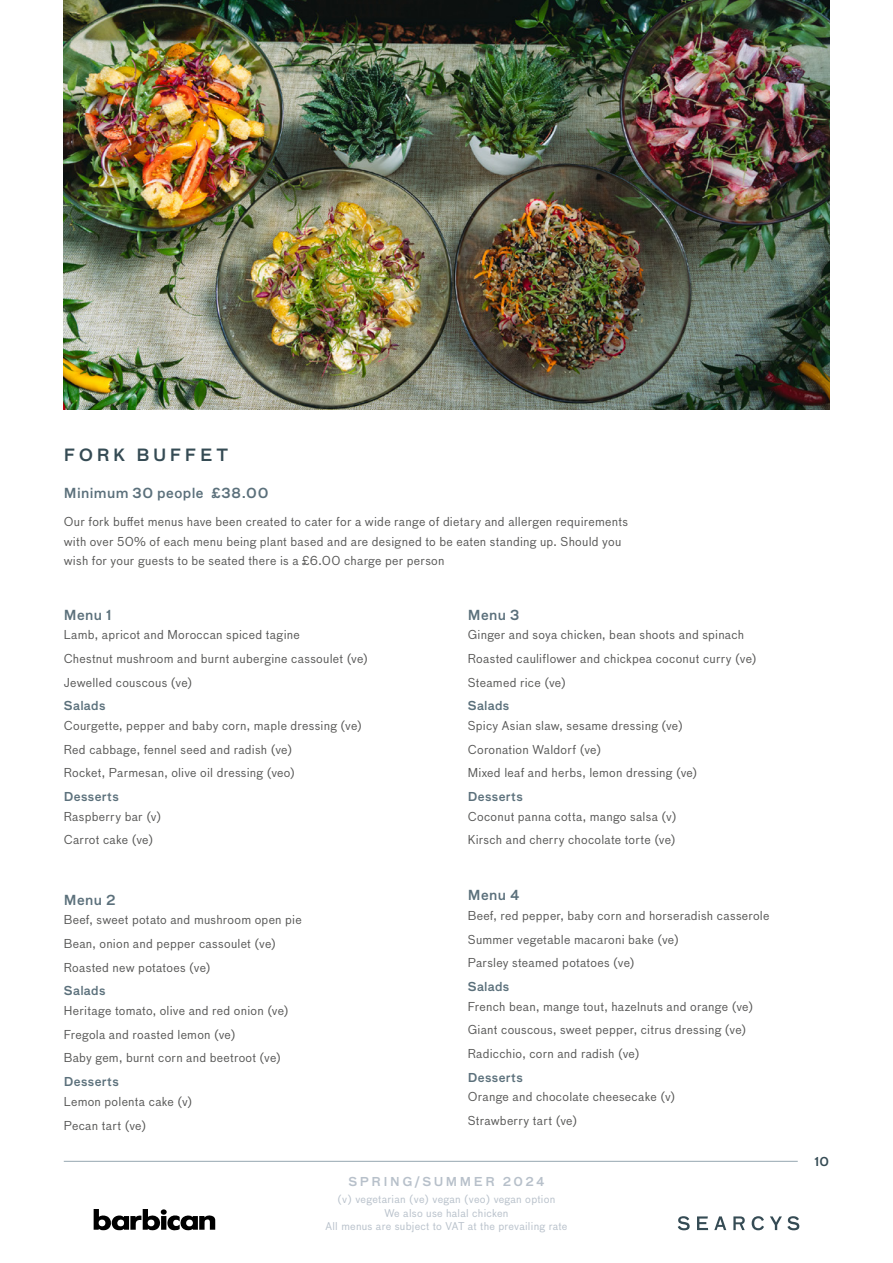
<style>
.page{position:relative;width:893px;height:1263px;background:#fff}
.page>*{position:absolute;margin:0;border:0;box-sizing:border-box;transform-origin:0 0}
.t1{font:500 16.5px "Bau OT";letter-spacing:.21em;color:#354b54}
.dish_category{font:500 13.5px "Bau OT";letter-spacing:.035em;color:#5b707b}
.dish_descripition{font:12px/19.5px "Bau OT";letter-spacing:.025em;color:#575756}
.dish_descripition-2{font:500 12px "Bau OT";letter-spacing:.025em;color:#5b707b}
.Dish_Category_subheading{font:500 12px "Bau OT";letter-spacing:.025em;color:#5b707b}
.t2{font:500 12px "Bau OT";letter-spacing:.21em;color:#b7c0ca}
.t3{font:500 12px "Bau OT";color:#354b54}
.t4{font:10.5px/13.5px "Bau OT";letter-spacing:.025em;color:#b7c0ca;text-align:center}
</style>
<div class="page">
<svg style="left:678px;top:1216px;width:121px;height:14px"></svg>
<svg style="left:94px;top:1209px;width:121px;height:21px"></svg>
<hr style="left:64px;top:1161px;width:734px;height:1px;background:#95a6b0">
<img style="left:64px;top:0;width:765px;height:410px">
<p class="t1" style="left:64px;top:445px;width:166px">FORK BUFFET</p>
<p class="dish_category" style="left:64px;top:484px;width:206px">Minimum 30 people £38.00</p>
<p class="dish_descripition" style="left:64px;top:512px;width:566px">Our fork buffet menus have been created to cater for a wide range of dietary and allergen requirements with over 50% of each menu being plant based and are designed to be eaten standing up. Should you wish for your guests to be seated there is a £6.00 charge per person</p>
<p class="dish_category" style="left:64px;top:606px;width:49px">Menu 1</p>
<p class="dish_descripition" style="left:64px;top:625px;width:238px">Lamb, apricot and Moroccan spiced tagine</p>
<p class="dish_descripition" style="left:64px;top:649px;width:306px">Chestnut mushroom and burnt aubergine cassoulet (ve)</p>
<p class="dish_descripition" style="left:64px;top:672px;width:130px">Jewelled couscous (ve)</p>
<p class="dish_descripition-2" style="left:64px;top:698px;width:43px">Salads</p>
<p class="dish_descripition" style="left:64px;top:716px;width:300px">Courgette, pepper and baby corn, maple dressing (ve)</p>
<p class="dish_descripition" style="left:64px;top:739px;width:230px">Red cabbage, fennel seed and radish (ve)</p>
<p class="dish_descripition" style="left:64px;top:763px;width:233px">Rocket, Parmesan, olive oil dressing (veo)</p>
<p class="dish_descripition-2" style="left:64px;top:789px;width:57px">Desserts</p>
<p class="dish_descripition" style="left:64px;top:806px;width:99px">Raspberry bar (v)</p>
<p class="dish_descripition" style="left:64px;top:830px;width:91px">Carrot cake (ve)</p>
<p class="dish_category" style="left:64px;top:891px;width:53px">Menu 2</p>
<p class="dish_descripition" style="left:64px;top:910px;width:239px">Beef, sweet potato and mushroom open pie</p>
<p class="dish_descripition" style="left:64px;top:934px;width:214px">Bean, onion and pepper cassoulet (ve)</p>
<p class="dish_descripition" style="left:64px;top:957px;width:148px">Roasted new potatoes (ve)</p>
<p class="dish_descripition-2" style="left:64px;top:983px;width:43px">Salads</p>
<p class="dish_descripition" style="left:64px;top:1001px;width:226px">Heritage tomato, olive and red onion (ve)</p>
<p class="dish_descripition" style="left:64px;top:1024px;width:173px">Fregola and roasted lemon (ve)</p>
<p class="dish_descripition" style="left:64px;top:1048px;width:219px">Baby gem, burnt corn and beetroot (ve)</p>
<p class="dish_descripition-2" style="left:64px;top:1074px;width:57px">Desserts</p>
<p class="dish_descripition" style="left:64px;top:1091px;width:130px">Lemon polenta cake (v)</p>
<p class="dish_descripition" style="left:64px;top:1115px;width:84px">Pecan tart (ve)</p>
<p class="dish_category" style="left:468px;top:606px;width:53px">Menu 3</p>
<p class="dish_descripition" style="left:468px;top:625px;width:278px">Ginger and soya chicken, bean shoots and spinach</p>
<p class="dish_descripition" style="left:468px;top:649px;width:290px">Roasted cauliflower and chickpea coconut curry (ve)</p>
<p class="dish_descripition" style="left:468px;top:672px;width:100px">Steamed rice (ve)</p>
<p class="Dish_Category_subheading" style="left:468px;top:698px;width:43px">Salads</p>
<p class="dish_descripition" style="left:468px;top:716px;width:217px">Spicy Asian slaw, sesame dressing (ve)</p>
<p class="dish_descripition" style="left:468px;top:739px;width:135px">Coronation Waldorf (ve)</p>
<p class="dish_descripition" style="left:468px;top:763px;width:231px">Mixed leaf and herbs, lemon dressing (ve)</p>
<p class="Dish_Category_subheading" style="left:468px;top:789px;width:57px">Desserts</p>
<p class="dish_descripition" style="left:468px;top:806px;width:210px">Coconut panna cotta, mango salsa (v)</p>
<p class="dish_descripition" style="left:468px;top:830px;width:209px">Kirsch and cherry chocolate torte (ve)</p>
<p class="dish_category" style="left:468px;top:887px;width:53px">Menu 4</p>
<p class="dish_descripition" style="left:468px;top:906px;width:303px">Beef, red pepper, baby corn and horseradish casserole</p>
<p class="dish_descripition" style="left:468px;top:929px;width:213px">Summer vegetable macaroni bake (ve)</p>
<p class="dish_descripition" style="left:468px;top:953px;width:168px">Parsley steamed potatoes (ve)</p>
<p class="Dish_Category_subheading" style="left:468px;top:979px;width:43px">Salads</p>
<p class="dish_descripition" style="left:468px;top:996px;width:287px">French bean, mange tout, hazelnuts and orange (ve)</p>
<p class="dish_descripition" style="left:468px;top:1020px;width:280px">Giant couscous, sweet pepper, citrus dressing (ve)</p>
<p class="dish_descripition" style="left:468px;top:1044px;width:173px">Radicchio, corn and radish (ve)</p>
<p class="Dish_Category_subheading" style="left:468px;top:1070px;width:57px">Desserts</p>
<p class="dish_descripition" style="left:468px;top:1087px;width:209px">Orange and chocolate cheesecake (v)</p>
<p class="dish_descripition" style="left:468px;top:1111px;width:111px">Strawberry tart (ve)</p>
<p class="t2" style="left:348px;top:1173px;width:198px">SPRING/SUMMER 2024</p>
<p class="t4" style="left:326px;top:1193px;width:243px">(v) vegetarian (ve) vegan (veo) vegan option<br>We also use halal chicken<br>All menus are subject to VAT at the prevailing rate</p>
<p class="t3" style="left:815px;top:1153px;width:16px">10</p>
</div>
